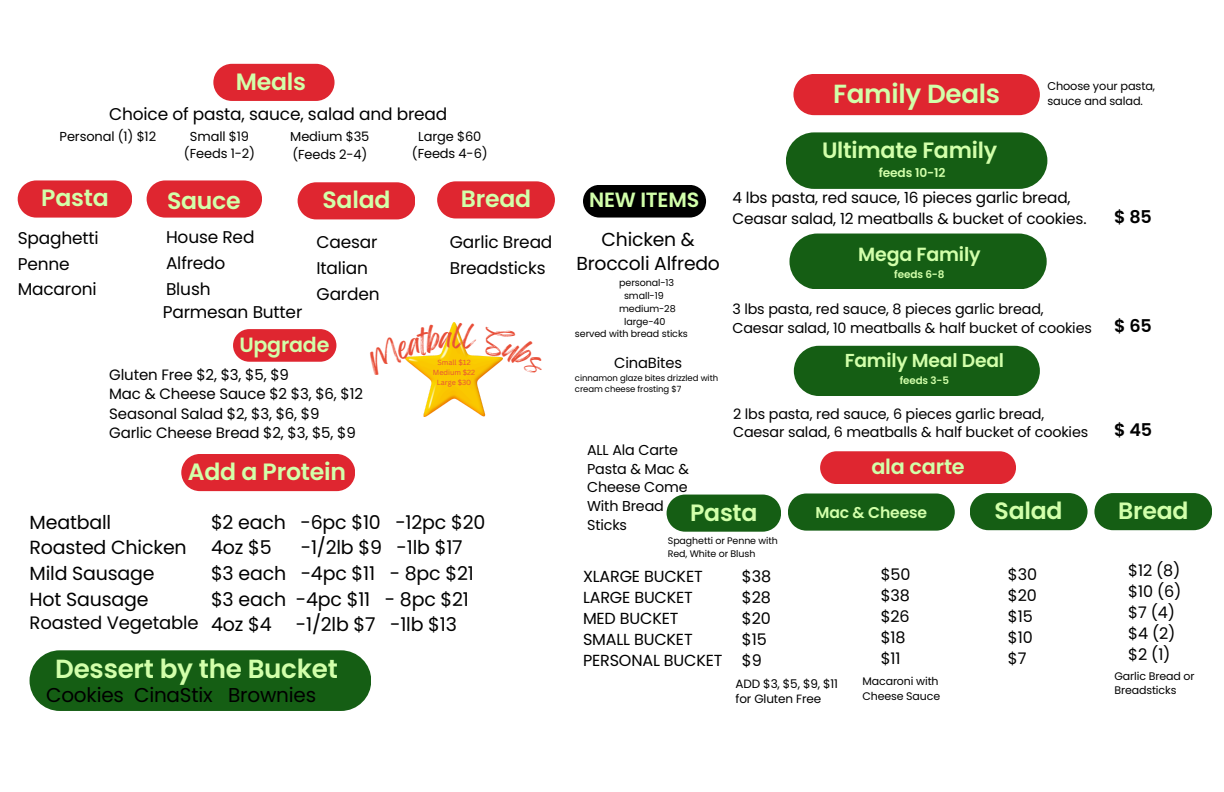
<style>
.page{position:relative;width:1224px;height:792px;background:#fff}
.page>*{position:absolute;margin:0;border:0;box-sizing:border-box;transform-origin:0 0}
.t1{font:600 26.2px "Poppins";letter-spacing:-.01em;color:#d2ffaa}
.t2{font:600 23.6px "Poppins";letter-spacing:-.01em;color:#d2ffaa}
.t3{font:600 22.2px "Poppins";letter-spacing:-.01em;color:#d2ffaa}
.t4{font:600 20.8px "Poppins";letter-spacing:-.01em;color:#d2ffaa}
.t5{font:600 20.6px "Poppins";letter-spacing:-.01em;color:#d2ffaa}
.t6{font:20px "Poppins";letter-spacing:-.01em;color:#000}
.t7{font:19px "Poppins";letter-spacing:-.01em;color:#000}
.t8{font:600 19px "Poppins";letter-spacing:-.01em;color:#d2ffaa}
.t9{font:18.8px/24.9px "Poppins";letter-spacing:-.01em;color:#000;text-align:center}
.t10{font:600 18.7px "Poppins";letter-spacing:-.01em;color:#d2ffaa}
.t11{font:18px "Poppins";letter-spacing:-.01em;color:#000}
.t12{font:600 17.6px "Poppins";color:#000}
.t13{font:17px "Poppins";letter-spacing:-.01em;color:#000}
.t14{font:16px "Poppins";letter-spacing:-.01em;color:#000}
.t15{font:600 15.6px "Poppins";letter-spacing:-.01em;color:#d2ffaa}
.t16{font:15.3px/20.2px "Poppins";letter-spacing:-.01em;color:#000}
.t17{font:15px "Poppins";letter-spacing:-.01em;color:#000}
.t18{font:14.7px "Poppins";letter-spacing:-.01em;color:#000}
.t19{font:14.3px/18.8px "Poppins";letter-spacing:-.01em;color:#000}
.t20{font:13px "Poppins";letter-spacing:-.01em;color:#000}
.t21{font:600 12.2px "Poppins";letter-spacing:-.01em;color:#d2ffaa}
.t22{font:12px/15.8px "Poppins";letter-spacing:-.01em;color:#000}
.t23{font:11.3px/15px "Poppins";letter-spacing:-.01em;color:#000}
.t24{font:11px/14.2px "Poppins";letter-spacing:-.01em;color:#000}
.t25{font:600 10.5px "Poppins";letter-spacing:-.01em;color:#d2ffaa}
.t26{font:600 10.3px "Poppins";letter-spacing:-.01em;color:#d2ffaa}
.t27{font:9.6px "Poppins";letter-spacing:-.01em;color:#000}
.t28{font:9.5px/12.8px "Poppins";letter-spacing:-.01em;color:#000}
.t29{font:8.5px/11.4px "Poppins";letter-spacing:-.01em;color:#000}
.t30{font:7.2px "Canva Sans";color:#e84e38}
</style>
<div class="page">
<svg style="left:18px;top:180px;width:114px;height:38px;background:#e13842"></svg>
<svg style="left:298px;top:182px;width:117px;height:37px;background:#e1343e"></svg>
<svg style="left:213px;top:64px;width:121px;height:37px;background:#e1343d"></svg>
<svg style="left:147px;top:180px;width:115px;height:38px;background:#e13842"></svg>
<svg style="left:437px;top:181px;width:118px;height:37px;background:#e1363f"></svg>
<div style="left:233px;top:329px;width:103px;height:33px;background:#df2630;border-radius:16px"></div>
<div style="left:181px;top:454px;width:174px;height:37px;background:#df2630"></div>
<div style="left:793px;top:74px;width:247px;height:41px;background:#df2630"></div>
<div style="left:786px;top:132px;width:261px;height:57px;background:#155e14;border-radius:28px"></div>
<div style="left:789px;top:234px;width:258px;height:55px;background:#155e14;border-radius:28px"></div>
<div style="left:794px;top:346px;width:246px;height:50px;background:#155e14;border-radius:25px"></div>
<svg style="left:820px;top:451px;width:196px;height:33px;background:#e02f39"></svg>
<svg style="left:667px;top:495px;width:114px;height:37px;background:#256924"></svg>
<svg style="left:970px;top:493px;width:118px;height:37px;background:#256924"></svg>
<svg style="left:788px;top:493px;width:167px;height:38px;background:#256924"></svg>
<svg style="left:1094px;top:493px;width:118px;height:37px;background:#256924"></svg>
<div style="left:30px;top:650px;width:341px;height:61px;background:#155e14;border-radius:30px"></div>
<img style="left:423px;top:378px;width:63px;height:38px">
<div style="left:583px;top:185px;width:123px;height:33px;background:#000;border-radius:16px"></div>
<svg style="left:405px;top:322px;width:98px;height:56px"></svg>
<h1 class="t2" style="left:236px;top:65px;width:72px">Meals</h1>
<p class="t13" style="left:109px;top:102px;width:340px">Choice of pasta, sauce, salad and bread</p>
<p class="t20" style="left:60px;top:128px;width:98px">Personal (1) $12</p>
<p class="t20" style="left:190px;top:127px;width:61px">Small $19</p>
<h3 class="t20" style="left:184px;top:145px;width:72px">(Feeds 1-2)</h3>
<h3 class="t20" style="left:290px;top:128px;width:81px">Medium $35</h3>
<h3 class="t20" style="left:292px;top:145px;width:77px">(Feeds 2-4)</h3>
<h3 class="t2" style="left:41px;top:182px;width:69px">Pasta</h3>
<p class="t2" style="left:322px;top:183px;width:70px">Salad</p>
<p class="t2" style="left:167px;top:184px;width:75px">Sauce</p>
<p class="t13" style="left:166px;top:225px;width:90px">House Red</p>
<h6 class="t13" style="left:166px;top:251px;width:61px">Alfredo</h6>
<p class="t13" style="left:166px;top:277px;width:46px">Blush</p>
<p class="t13" style="left:163px;top:300px;width:141px">Parmesan Butter</p>
<p class="t13" style="left:18px;top:226px;width:83px">Spaghetti</p>
<p class="t13" style="left:18px;top:252px;width:53px">Penne</p>
<p class="t13" style="left:18px;top:278px;width:80px">Macaroni</p>
<p class="t13" style="left:317px;top:231px;width:62px">Caesar</p>
<p class="t13" style="left:317px;top:256px;width:53px">Italian</p>
<p class="t13" style="left:317px;top:282px;width:65px">Garden</p>
<p class="t5" style="left:239px;top:330px;width:92px">Upgrade</p>
<p class="t17" style="left:109px;top:364px;width:181px">Gluten Free $2, $3, $5, $9</p>
<p class="t17" style="left:109px;top:384px;width:255px">Mac &amp; Cheese Sauce $2 $3, $6, $12</p>
<p class="t17" style="left:109px;top:403px;width:212px">Seasonal Salad $2, $3, $6, $9</p>
<p class="t17" style="left:109px;top:423px;width:248px">Garlic Cheese Bread $2, $3, $5, $9</p>
<p class="t2" style="left:188px;top:455px;width:160px">Add a Protein</p>
<h3 class="t20" style="left:418px;top:127px;width:65px">Large $60</h3>
<h4 class="t20" style="left:412px;top:145px;width:77px">(Feeds 4-6)</h4>
<p class="t2" style="left:461px;top:183px;width:72px">Bread</p>
<p class="t13" style="left:450px;top:230px;width:104px">Garlic Bread</p>
<p class="t13" style="left:450px;top:256px;width:97px">Breadsticks</p>
<p class="t30" style="left:437px;top:357px;width:35px">Small $12</p>
<p class="t30" style="left:433px;top:367px;width:44px">Medium $22</p>
<p class="t30" style="left:437px;top:377px;width:36px">Large $30</p>
<p class="t7" style="left:30px;top:509px;width:83px">Meatball</p>
<h2 class="t7" style="left:30px;top:534px;width:159px">Roasted Chicken</h2>
<p class="t7" style="left:30px;top:560px;width:127px">Mild Sausage</p>
<p class="t7" style="left:30px;top:586px;width:120px">Hot Sausage</p>
<p class="t11" style="left:30px;top:610px;width:170px">Roasted Vegetable</p>
<p class="t7" style="left:211px;top:509px;width:276px">$2 each -6pc $10 -12pc $20</p>
<h5 class="t7" style="left:211px;top:534px;width:62px">4oz $5</h5>
<h5 class="t7" style="left:301px;top:534px;width:163px">-1/2lb $9 -1lb $17</h5>
<p class="t7" style="left:211px;top:560px;width:264px">$3 each -4pc $11 - 8pc $21</p>
<p class="t7" style="left:211px;top:586px;width:260px">$3 each -4pc $11 - 8pc $21</p>
<p class="t7" style="left:211px;top:611px;width:62px">4oz $4</p>
<p class="t7" style="left:296px;top:611px;width:163px">-1/2lb $7 -1lb $13</p>
<p class="t1" style="left:55px;top:650px;width:284px">Dessert by the Bucket</p>
<p class="t6" style="left:46px;top:681px;width:271px">Cookies CinaStix Brownies</p>
<h3 class="t5" style="left:589px;top:186px;width:112px">NEW ITEMS</h3>
<h3 class="t9" style="left:576px;top:227px;width:145px">Chicken &amp;<br>Broccoli Alfredo</h3>
<p class="t27" style="left:619px;top:276px;width:56px">personal-13</p>
<p class="t27" style="left:624px;top:289px;width:41px">small-19</p>
<p class="t27" style="left:619px;top:302px;width:58px">medium-28</p>
<p class="t27" style="left:624px;top:314px;width:43px">large-40</p>
<p class="t27" style="left:575px;top:327px;width:114px">served with bread sticks</p>
<p class="t18" style="left:614px;top:353px;width:69px">CinaBites</p>
<p class="t29" style="left:575px;top:372px;width:145px">cinnamon glaze bites drizzled with cream cheese frosting $7</p>
<p class="t1" style="left:833px;top:75px;width:169px">Family Deals</p>
<h3 class="t3" style="left:822px;top:134px;width:177px">Ultimate Family</h3>
<h3 class="t21" style="left:879px;top:164px;width:68px">feeds 10-12</h3>
<p class="t23" style="left:1047px;top:79px;width:109px">Choose your pasta, sauce and salad.</p>
<p class="t16" style="left:732px;top:188px;width:356px">4 lbs pasta, red sauce, 16 pieces garlic bread,<br>Ceasar salad, 12 meatballs &amp; bucket of cookies.</p>
<p class="t8" style="left:858px;top:242px;width:124px">Mega Family</p>
<p class="t25" style="left:894px;top:267px;width:52px">feeds 6-8</p>
<p class="t19" style="left:732px;top:300px;width:361px">3 lbs pasta, red sauce, 8 pieces garlic bread,<br>Caesar salad, 10 meatballs &amp; half bucket of cookies</p>
<h5 class="t10" style="left:845px;top:348px;width:161px">Family Meal Deal</h5>
<p class="t26" style="left:900px;top:373px;width:51px">feeds 3-5</p>
<p class="t19" style="left:733px;top:404px;width:357px">2 lbs pasta, red sauce, 6 pieces garlic bread,<br>Caesar salad, 6 meatballs &amp; half bucket of cookies</p>
<p class="t12" style="left:1114px;top:204px;width:39px">$ 85</p>
<p class="t12" style="left:1114px;top:313px;width:39px">$ 65</p>
<p class="t12" style="left:1114px;top:418px;width:40px">$ 45</p>
<p class="t19" style="left:587px;top:440px;width:104px">ALL Ala Carte<br>Pasta &amp; Mac &amp;<br>Cheese Come<br>With Bread<br>Sticks</p>
<h6 class="t4" style="left:871px;top:452px;width:95px">ala carte</h6>
<p class="t2" style="left:690px;top:496px;width:69px">Pasta</p>
<h3 class="t15" style="left:816px;top:501px;width:113px">Mac &amp; Cheese</h3>
<h5 class="t2" style="left:995px;top:494px;width:70px">Salad</h5>
<h3 class="t2" style="left:1118px;top:494px;width:72px">Bread</h3>
<p class="t28" style="left:668px;top:534px;width:111px">Spaghetti or Penne with<br>Red, White or Blush</p>
<h6 class="t14" style="left:583px;top:565px;width:121px">XLARGE BUCKET</h6>
<h6 class="t14" style="left:583px;top:586px;width:111px">LARGE BUCKET</h6>
<h6 class="t14" style="left:583px;top:607px;width:97px">MED BUCKET</h6>
<h6 class="t14" style="left:583px;top:628px;width:111px">SMALL BUCKET</h6>
<p class="t14" style="left:583px;top:649px;width:141px">PERSONAL BUCKET</p>
<h3 class="t14" style="left:742px;top:565px;width:31px">$38</h3>
<p class="t14" style="left:742px;top:586px;width:30px">$28</p>
<h6 class="t14" style="left:742px;top:607px;width:30px">$20</h6>
<h3 class="t14" style="left:742px;top:628px;width:26px">$15</h3>
<h6 class="t14" style="left:742px;top:649px;width:21px">$9</h6>
<h6 class="t22" style="left:736px;top:675px;width:104px">ADD $3, $5, $9, $11 for Gluten Free</h6>
<h6 class="t14" style="left:881px;top:563px;width:31px">$50</h6>
<h1 class="t14" style="left:881px;top:584px;width:31px">$38</h1>
<h6 class="t14" style="left:881px;top:605px;width:30px">$26</h6>
<p class="t14" style="left:881px;top:626px;width:26px">$18</p>
<p class="t14" style="left:881px;top:647px;width:21px">$11</p>
<p class="t14" style="left:1008px;top:563px;width:31px">$30</p>
<p class="t14" style="left:1008px;top:584px;width:30px">$20</p>
<p class="t14" style="left:1008px;top:605px;width:26px">$15</p>
<p class="t14" style="left:1008px;top:626px;width:26px">$10</p>
<p class="t14" style="left:1008px;top:647px;width:20px">$7</p>
<p class="t14" style="left:1128px;top:559px;width:54px">$12 (8)</p>
<p class="t14" style="left:1128px;top:580px;width:55px">$10 (6)</p>
<p class="t14" style="left:1128px;top:601px;width:48px">$7 (4)</p>
<p class="t14" style="left:1128px;top:622px;width:49px">$4 (2)</p>
<p class="t14" style="left:1128px;top:643px;width:44px">$2 (1)</p>
<p class="t24" style="left:862px;top:674px;width:79px">Macaroni with<br>Cheese Sauce</p>
<p class="t24" style="left:1115px;top:669px;width:82px">Garlic Bread or<br>Breadsticks</p>
</div>
